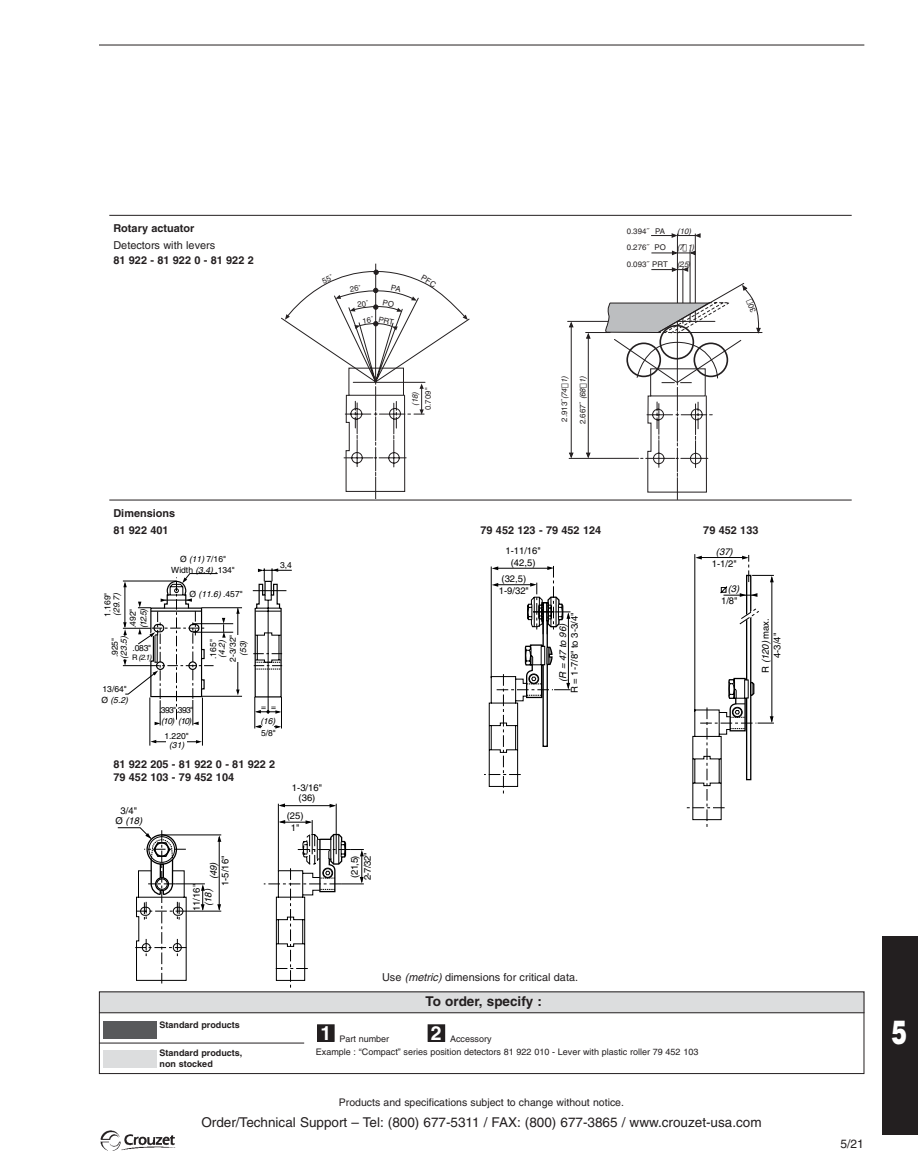
<style>
.page{position:relative;width:918px;height:1175px;background:#fff}
.page>*{position:absolute;margin:0;border:0;box-sizing:border-box;transform-origin:0 0}
.t1{font:900 33px "Helvetica";color:#fff;scale:.7 1}
.t2{font:700 19.5px "Helvetica";color:#fff}
.t3{font:13.5px "Helvetica";color:#231f20}
.t4{font:700 13.5px "Helvetica";color:#231f20}
.t5{font:12px "Helvetica";color:#231f20}
.t6{font:700 10.95px/17.2px "Helvetica";color:#231f20}
.t7{font:10.95px "Helvetica";color:#231f20}
.t8{font:10.5px "Helvetica";color:#231f20}
.t9{font:9.45px/11.7px "Helvetica";color:#000;text-align:center}
.t10{font:italic 9.45px "Helvetica";color:#000}
.t11{font:9px/13.2px "Helvetica";color:#231f20}
.t12{font:700 9px/10.5px "Helvetica";color:#231f20}
.t13{font:8.55px/10.5px "Helvetica";color:#000;text-align:center}
.t14{font:italic 8.55px "Helvetica";letter-spacing:-.07em;color:#000}
.t15{font:7.8px/16px "Helvetica";color:#231f20}
.t16{font:italic 7.8px/16px "Helvetica";color:#231f20}
.t17{font:italic 7.5px "Helvetica";color:#000}
.s1{font-style:italic}
.s2{font-style:normal}
</style>
<div class="page">
<img style="left:101px;top:1130px;width:75px;height:21px">
<div style="left:882px;top:936px;width:36px;height:198px;background:#231f20"></div>
<hr style="left:99px;top:45px;width:765px;height:1px;background:#231f20">
<div style="left:99px;top:991px;width:765px;height:21px;background:#dcddde"></div>
<hr style="left:99px;top:1042px;width:205px;height:1px;background:#231f20">
<div style="left:428px;top:1024px;width:17px;height:17px;background:#231f20"></div>
<div style="left:428px;top:1024px;width:17px;height:17px;border:1px solid #231f20"></div>
<div style="left:318px;top:1024px;width:16px;height:17px;background:#231f20"></div>
<div style="left:317px;top:1024px;width:17px;height:17px;border:1px solid #231f20"></div>
<div style="left:103px;top:1021px;width:53px;height:17px;background:#58595b"></div>
<div style="left:103px;top:1050px;width:53px;height:17px;background:#dcddde"></div>
<hr style="left:99px;top:1012px;width:765px;height:1px;background:#231f20">
<hr style="left:695px;top:234px;width:1px;height:87px;background:#231f20">
<hr style="left:690px;top:250px;width:1px;height:72px;background:#231f20">
<hr style="left:683px;top:268px;width:1px;height:56px;background:#231f20">
<hr style="left:677px;top:234px;width:1px;height:148px;background:#231f20">
<svg style="left:651px;top:233px;width:50px;height:5px"></svg>
<svg style="left:651px;top:267px;width:37px;height:5px"></svg>
<hr style="left:109px;top:215px;width:743px;height:1px;background:#231f20">
<hr style="left:150px;top:697px;width:1px;height:48px;background:#000">
<hr style="left:202px;top:697px;width:1px;height:48px;background:#000">
<hr style="left:154px;top:741px;width:45px;height:1px;background:#000">
<svg style="left:196px;top:740px;width:6px;height:3px"></svg>
<svg style="left:150px;top:740px;width:6px;height:3px"></svg>
<div style="left:166px;top:737px;width:21px;height:8px;background:#fff"></div>
<svg style="left:122px;top:568px;width:170px;height:161px"></svg>
<svg style="left:484px;top:566px;width:87px;height:228px"></svg>
<svg style="left:686px;top:554px;width:88px;height:273px"></svg>
<hr style="left:109px;top:500px;width:743px;height:1px;background:#231f20">
<svg style="left:117px;top:803px;width:247px;height:185px"></svg>
<svg style="left:651px;top:244px;width:45px;height:11px"></svg>
<svg style="left:281px;top:264px;width:189px;height:234px"></svg>
<svg style="left:562px;top:282px;width:201px;height:218px"></svg>
<p class="t6" style="left:113px;top:220px;width:83px">Rotary actuator</p>
<p class="t7" style="left:113px;top:241px;width:103px">Detectors with levers</p>
<p class="t6" style="left:113px;top:253px;width:142px">81 922 - 81 922 0 - 81 922 2</p>
<p class="t15" style="left:388px;top:279px;width:16px;line-height:16.5px;text-indent:5px;rotate:12deg">PA<br>PO</p>
<p class="t16" style="left:408px;top:406px;width:15px;rotate:-90deg">(18)</p>
<p class="t15" style="left:421px;top:410px;width:24px;rotate:-90deg">0.709"</p>
<p class="t15" style="left:627px;top:224px;width:24px">0.394˝<br>0.276˝</p>
<p class="t15" style="left:654px;top:224px;width:13px">PA<br>PO</p>
<p class="t15" style="left:627px;top:257px;width:43px">0.093˝ PRT</p>
<p class="t16" style="left:677px;top:224px;width:20px">(10) (7 1)</p>
<p class="t16" style="left:677px;top:257px;width:16px">(2,5)</p>
<p class="t15" style="left:557px;top:422px;width:46px;rotate:-90deg">2.913˝<span class="s1">(74 1)</span></p>
<p class="t15" style="left:576px;top:424px;width:49px;rotate:-90deg">2.667˝ <span class="s1">(68 1)</span></p>
<p class="t6" style="left:113px;top:505px;width:63px">Dimensions<br>81 922 401</p>
<p class="t13" style="left:103px;top:617px;width:26px;rotate:-90deg">1.169"</p>
<p class="t14" style="left:113px;top:616px;width:24px;rotate:-90deg">(29.7)</p>
<p class="t13" style="left:128px;top:628px;width:21px;rotate:-90deg">.492"</p>
<p class="t14" style="left:140px;top:628px;width:21px;rotate:-90deg">(12.5)</p>
<p class="t13" style="left:171px;top:555px;width:65px">Ø <span class="s1">(11)</span> 7/16"<br>Width <span class="s1">(3.4)</span> .134"</p>
<p class="t13" style="left:190px;top:589px;width:55px">Ø <span class="s1">(11.6)</span> .457"</p>
<p class="t13" style="left:228px;top:662px;width:29px;rotate:-90deg">2-3/32"</p>
<p class="t14" style="left:240px;top:656px;width:17px;rotate:-90deg">(53)</p>
<p class="t13" style="left:110px;top:657px;width:21px;rotate:-90deg">.925"</p>
<p class="t14" style="left:121px;top:658px;width:24px;rotate:-90deg">(23.5)</p>
<p class="t13" style="left:209px;top:659px;width:21px;rotate:-90deg">.165"</p>
<p class="t14" style="left:219px;top:658px;width:19px;rotate:-90deg">(4.2)</p>
<p class="t13" style="left:133px;top:643px;width:20px">.083"</p>
<p class="t17" style="left:132px;top:654px;width:21px"><span class="s2">R</span> (2.1)</p>
<p class="t13" style="left:101px;top:685px;width:28px;text-align:left">13/64"<br>Ø <span class="s1">(5.2)</span></p>
<p class="t13" style="left:159px;top:706px;width:36px">.393".393"</p>
<p class="t14" style="left:161px;top:717px;width:32px">(10) (10)</p>
<p class="t13" style="left:165px;top:731px;width:26px">1.220"</p>
<p class="t14" style="left:169px;top:742px;width:17px">(31)</p>
<p class="t13" style="left:280px;top:560px;width:13px">3,4</p>
<p class="t13" style="left:261px;top:702px;width:16px">= =</p>
<p class="t14" style="left:260px;top:717px;width:17px">(16)</p>
<p class="t13" style="left:261px;top:728px;width:16px">5/8"</p>
<p class="t6" style="left:113px;top:759px;width:163px;line-height:13px">81 922 205 - 81 922 0 - 81 922 2<br>79 452 103 - 79 452 104</p>
<p class="t9" style="left:115px;top:806px;width:28px;line-height:10.2px">3/4"<br>Ø <span class="s1">(18)</span></p>
<p class="t10" style="left:210px;top:879px;width:18px;rotate:-90deg">(49)</p>
<p class="t9" style="left:220px;top:886px;width:32px;rotate:-90deg">1-5/16"</p>
<p class="t9" style="left:192px;top:911px;width:29px;rotate:-90deg">11/16"</p>
<p class="t10" style="left:205px;top:906px;width:18px;rotate:-90deg">(18)</p>
<p class="t9" style="left:292px;top:783px;width:32px;line-height:10.2px">1-3/16" (36)</p>
<p class="t9" style="left:287px;top:811px;width:18px">(25)<br>1"</p>
<p class="t6" style="left:481px;top:522px;width:122px">79 452 123 - 79 452 124</p>
<p class="t6" style="left:703px;top:522px;width:57px">79 452 133</p>
<p class="t9" style="left:505px;top:546px;width:37px">1-11/16" (42,5)</p>
<p class="t9" style="left:499px;top:574px;width:32px;text-align:left">(32,5)<br>1-9/32"</p>
<p class="t10" style="left:560px;top:682px;width:60px;rotate:-90deg">(R = 47 to 96)</p>
<p class="t9" style="left:570px;top:693px;width:82px;rotate:-90deg">R = 1-7/8" to 3-3/4"</p>
<p class="t10" style="left:716px;top:548px;width:18px">(37)</p>
<p class="t9" style="left:712px;top:558px;width:26px">1-1/2"</p>
<p class="t10" style="left:728px;top:585px;width:13px">(3)</p>
<p class="t9" style="left:721px;top:596px;width:18px">1/8"</p>
<p class="t9" style="left:761px;top:673px;width:56px;rotate:-90deg">R <span class="s1">(120)</span> max.<br>4-3/4"</p>
<p class="t9" style="left:349px;top:880px;width:29px;line-height:13px;text-align:left;rotate:-90deg">(21,5)<br>2-7/32"</p>
<p class="t7" style="left:382px;top:973px;width:198px">Use <span class="s1">(metric)</span> dimensions for critical data.</p>
<h3 class="t4" style="left:426px;top:995px;width:118px">To order, specify :</h3>
<p class="t12" style="left:160px;top:1020px;width:82px">Standard products</p>
<p class="t12" style="left:160px;top:1048px;width:84px">Standard products, non stocked</p>
<h2 class="t2" style="left:320px;top:1026px;width:12px">1</h2>
<h2 class="t2" style="left:431px;top:1026px;width:12px">2</h2>
<p class="t11" style="left:316px;top:1032px;width:384px;text-indent:134px">Accessory<br>Example : “Compact” series position detectors 81 922 010 - Lever with plastic roller 79 452 103</p>
<p class="t11" style="left:340px;top:1032px;width:51px">Part number</p>
<p class="t8" style="left:339px;top:1098px;width:287px">Products and specifications subject to change without notice.</p>
<h3 class="t3" style="left:201px;top:1117px;width:562px">Order/Technical Support – Tel: (800) 677-5311 / FAX: (800) 677-3865 / www.crouzet-usa.com</h3>
<h1 class="t1" style="left:891px;top:1020px;width:24px">5</h1>
<p class="t5" style="left:841px;top:1139px;width:25px">5/21</p>
</div>
